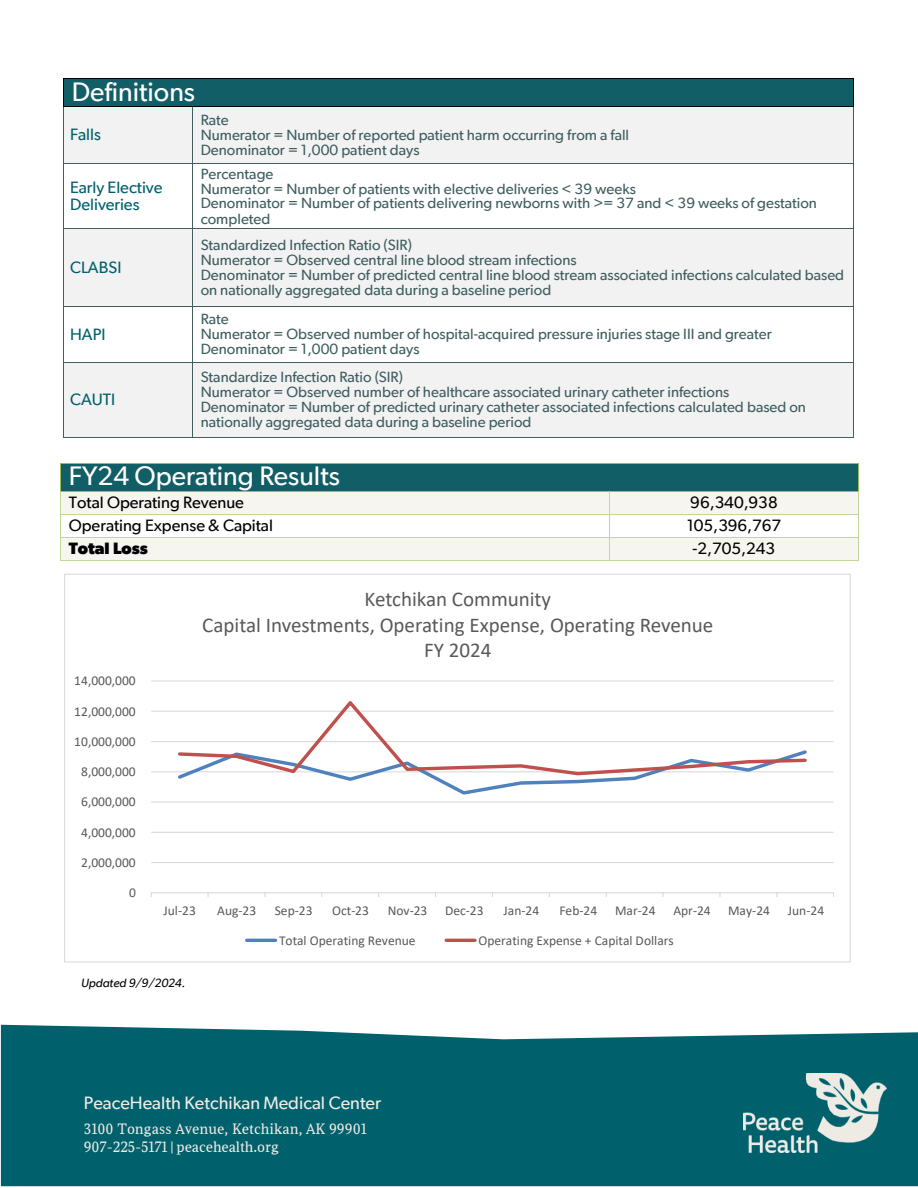
<style>
.page{position:relative;width:918px;height:1188px;background:#fff}
.page>*{position:absolute;margin:0;border:0;box-sizing:border-box;transform-origin:0 0}
.t1{font:27px "Gibson";color:#fff}
.t2{font:21px/25.7px "Calibri";letter-spacing:-.005em;color:#595959;text-align:center}
.t3{font:18px "Gibson";color:#eeebe4}
.t4{font:16.5px "Gibson";color:#000}
.t5{font:16.5px/16.5px "Gibson";color:#00616c}
.t6{font:700 16.5px "Gibson";color:#000}
.t7{font:15px/15px "Gibson";color:#405e60}
.t8{font:15px/18.6px "Leo";color:#eeebe4}
.t9{font:13.5px "Calibri";color:#595959}
.t10{font:italic 12px "Gibson";color:#000}
</style>
<div class="page">
<div style="left:1px;top:1025px;width:916px;height:161px;background:#00616c"></div>
<img style="left:743px;top:1073px;width:144px;height:80px">
<div style="left:61px;top:464px;width:797px;height:27px;background:#115e67"></div>
<hr style="left:61px;top:463px;width:797px;height:1px;background:#9bbb59">
<div style="left:61px;top:491px;width:548px;height:23px;background:#f7f5f0"></div>
<div style="left:610px;top:491px;width:248px;height:23px;background:#f7f5f0"></div>
<hr style="left:61px;top:491px;width:548px;height:1px;background:#9bbb59">
<hr style="left:610px;top:491px;width:248px;height:1px;background:#9bbb59">
<hr style="left:61px;top:514px;width:548px;height:1px;background:#c2d69b">
<hr style="left:610px;top:514px;width:248px;height:1px;background:#c2d69b">
<div style="left:61px;top:537px;width:548px;height:23px;background:#f7f5f0"></div>
<div style="left:610px;top:537px;width:248px;height:23px;background:#f7f5f0"></div>
<hr style="left:61px;top:537px;width:548px;height:1px;background:#c2d69b">
<hr style="left:610px;top:537px;width:248px;height:1px;background:#c2d69b">
<svg style="left:60px;top:463px;width:1px;height:98px"></svg>
<hr style="left:61px;top:560px;width:548px;height:1px;background:#c2d69b">
<svg style="left:609px;top:491px;width:1px;height:70px"></svg>
<hr style="left:610px;top:560px;width:248px;height:1px;background:#c2d69b">
<svg style="left:858px;top:463px;width:1px;height:98px"></svg>
<hr style="left:151px;top:862px;width:683px;height:1px;background:#d9d9d9">
<hr style="left:151px;top:832px;width:683px;height:1px;background:#d9d9d9">
<hr style="left:151px;top:802px;width:683px;height:1px;background:#d9d9d9">
<hr style="left:151px;top:771px;width:683px;height:1px;background:#d9d9d9">
<hr style="left:151px;top:741px;width:683px;height:1px;background:#d9d9d9">
<hr style="left:151px;top:711px;width:683px;height:1px;background:#d9d9d9">
<hr style="left:151px;top:680px;width:683px;height:1px;background:#d9d9d9">
<hr style="left:151px;top:892px;width:683px;height:1px;background:#d9d9d9">
<svg style="left:175px;top:771px;width:469px;height:24px"></svg>
<svg style="left:176px;top:701px;width:633px;height:76px"></svg>
<hr style="left:247px;top:939px;width:29px;height:3px;background:#4f81bd">
<hr style="left:446px;top:939px;width:29px;height:3px;background:#c0504d">
<div style="left:64px;top:79px;width:789px;height:27px;background:#115e67"></div>
<hr style="left:64px;top:78px;width:789px;height:1px;background:#000">
<div style="left:64px;top:107px;width:128px;height:57px;background:#f2f2f2"></div>
<div style="left:193px;top:107px;width:660px;height:57px;background:#f2f2f2"></div>
<svg style="left:63px;top:78px;width:1px;height:29px"></svg>
<hr style="left:64px;top:106px;width:128px;height:1px;background:#000">
<hr style="left:193px;top:106px;width:660px;height:1px;background:#000">
<svg style="left:853px;top:78px;width:1px;height:29px"></svg>
<hr style="left:63px;top:107px;width:1px;height:57px;background:#445d5c">
<hr style="left:192px;top:107px;width:1px;height:57px;background:#445d5c">
<hr style="left:853px;top:107px;width:1px;height:57px;background:#445d5c">
<hr style="left:64px;top:164px;width:128px;height:1px;background:#445d5c">
<hr style="left:193px;top:164px;width:660px;height:1px;background:#445d5c">
<hr style="left:63px;top:164px;width:1px;height:65px;background:#445d5c">
<hr style="left:192px;top:164px;width:1px;height:65px;background:#445d5c">
<hr style="left:853px;top:164px;width:1px;height:65px;background:#445d5c">
<div style="left:64px;top:229px;width:128px;height:77px;background:#f2f2f2"></div>
<div style="left:193px;top:229px;width:660px;height:77px;background:#f2f2f2"></div>
<hr style="left:64px;top:229px;width:128px;height:1px;background:#445d5c">
<hr style="left:193px;top:229px;width:660px;height:1px;background:#445d5c">
<hr style="left:63px;top:229px;width:1px;height:77px;background:#445d5c">
<hr style="left:192px;top:229px;width:1px;height:77px;background:#445d5c">
<hr style="left:853px;top:229px;width:1px;height:77px;background:#445d5c">
<hr style="left:64px;top:306px;width:128px;height:1px;background:#445d5c">
<hr style="left:193px;top:306px;width:660px;height:1px;background:#445d5c">
<hr style="left:63px;top:307px;width:1px;height:56px;background:#445d5c">
<hr style="left:192px;top:307px;width:1px;height:56px;background:#445d5c">
<hr style="left:853px;top:307px;width:1px;height:56px;background:#445d5c">
<div style="left:64px;top:363px;width:128px;height:74px;background:#f2f2f2"></div>
<div style="left:193px;top:363px;width:660px;height:74px;background:#f2f2f2"></div>
<hr style="left:64px;top:363px;width:128px;height:1px;background:#445d5c">
<hr style="left:193px;top:363px;width:660px;height:1px;background:#445d5c">
<hr style="left:63px;top:363px;width:1px;height:74px;background:#445d5c">
<hr style="left:192px;top:363px;width:1px;height:74px;background:#445d5c">
<hr style="left:853px;top:363px;width:1px;height:74px;background:#445d5c">
<hr style="left:65px;top:437px;width:127px;height:1px;background:#445d5c">
<hr style="left:194px;top:437px;width:659px;height:1px;background:#445d5c">
<p class="t1" style="left:72px;top:79px;width:125px">Definitions</p>
<p class="t5" style="left:70px;top:127px;width:32px">Falls</p>
<p class="t7" style="left:201px;top:113px;width:430px">Rate<br>Numerator = Number of reported patient harm occurring from a fall<br>Denominator = 1,000 patient days</p>
<p class="t5" style="left:70px;top:180px;width:94px">Early Elective<br>Deliveries</p>
<p class="t5" style="left:70px;top:260px;width:53px">CLABSI</p>
<p class="t5" style="left:70px;top:327px;width:37px">HAPI</p>
<p class="t5" style="left:70px;top:392px;width:47px">CAUTI</p>
<p class="t7" style="left:201px;top:167px;width:618px">Percentage<br>Numerator = Number of patients with elective deliveries &lt; 39 weeks<br>Denominator = Number of patients delivering newborns with &gt;= 37 and &lt; 39 weeks of gestation completed</p>
<p class="t7" style="left:201px;top:238px;width:645px">Standardized Infection Ratio (SIR)<br>Numerator = Observed central line blood stream infections<br>Denominator = Number of predicted central line blood stream associated infections calculated based on nationally aggregated data during a baseline period</p>
<p class="t7" style="left:201px;top:312px;width:573px">Rate<br>Numerator = Observed number of hospital-acquired pressure injuries stage III and greater<br>Denominator = 1,000 patient days</p>
<p class="t7" style="left:201px;top:370px;width:607px">Standardize Infection Ratio (SIR)<br>Numerator = Observed number of healthcare associated urinary catheter infections Denominator = Number of predicted urinary catheter associated infections calculated based on nationally aggregated data during a baseline period</p>
<p class="t1" style="left:69px;top:464px;width:273px">FY24 Operating Results</p>
<p class="t4" style="left:69px;top:494px;width:177px">Total Operating Revenue</p>
<p class="t4" style="left:690px;top:494px;width:89px">96,340,938</p>
<p class="t4" style="left:69px;top:517px;width:206px">Operating Expense &amp; Capital</p>
<p class="t4" style="left:687px;top:517px;width:96px">105,396,767</p>
<p class="t6" style="left:69px;top:540px;width:81px">Total Loss</p>
<p class="t4" style="left:693px;top:540px;width:84px">-2,705,243</p>
<p class="t9" style="left:74px;top:672px;width:63px">14,000,000</p>
<p class="t9" style="left:74px;top:703px;width:63px">12,000,000</p>
<p class="t9" style="left:74px;top:733px;width:63px">10,000,000</p>
<p class="t9" style="left:81px;top:763px;width:56px">8,000,000</p>
<p class="t9" style="left:81px;top:794px;width:56px">6,000,000</p>
<p class="t9" style="left:81px;top:824px;width:56px">4,000,000</p>
<p class="t9" style="left:81px;top:854px;width:56px">2,000,000</p>
<p class="t9" style="left:129px;top:884px;width:8px">0</p>
<h2 class="t2" style="left:202px;top:586px;width:513px">Ketchikan Community<br>Capital Investments, Operating Expense, Operating Revenue<br>FY 2024</h2>
<p class="t9" style="left:164px;top:902px;width:34px">Jul-23</p>
<p class="t9" style="left:217px;top:902px;width:41px">Aug-23</p>
<p class="t9" style="left:275px;top:902px;width:39px">Sep-23</p>
<p class="t9" style="left:332px;top:902px;width:38px">Oct-23</p>
<p class="t9" style="left:388px;top:902px;width:41px">Nov-23</p>
<p class="t9" style="left:445px;top:902px;width:40px">Dec-23</p>
<p class="t9" style="left:504px;top:902px;width:37px">Jan-24</p>
<p class="t9" style="left:559px;top:902px;width:39px">Feb-24</p>
<p class="t9" style="left:615px;top:902px;width:42px">Mar-24</p>
<p class="t9" style="left:673px;top:902px;width:39px">Apr-24</p>
<p class="t9" style="left:728px;top:902px;width:43px">May-24</p>
<p class="t9" style="left:788px;top:902px;width:38px">Jun-24</p>
<p class="t9" style="left:279px;top:932px;width:138px">Total Operating Revenue</p>
<p class="t9" style="left:478px;top:932px;width:197px">Operating Expense + Capital Dollars</p>
<h1 class="t10" style="left:81px;top:978px;width:106px">Updated 9/9/2024.</h1>
<p class="t3" style="left:84px;top:1095px;width:299px">PeaceHealth Ketchikan Medical Center</p>
<p class="t8" style="left:84px;top:1119px;width:285px">3100 Tongass Avenue, Ketchikan, AK 99901<br>907-225-5171 | peacehealth.org</p>
</div>
